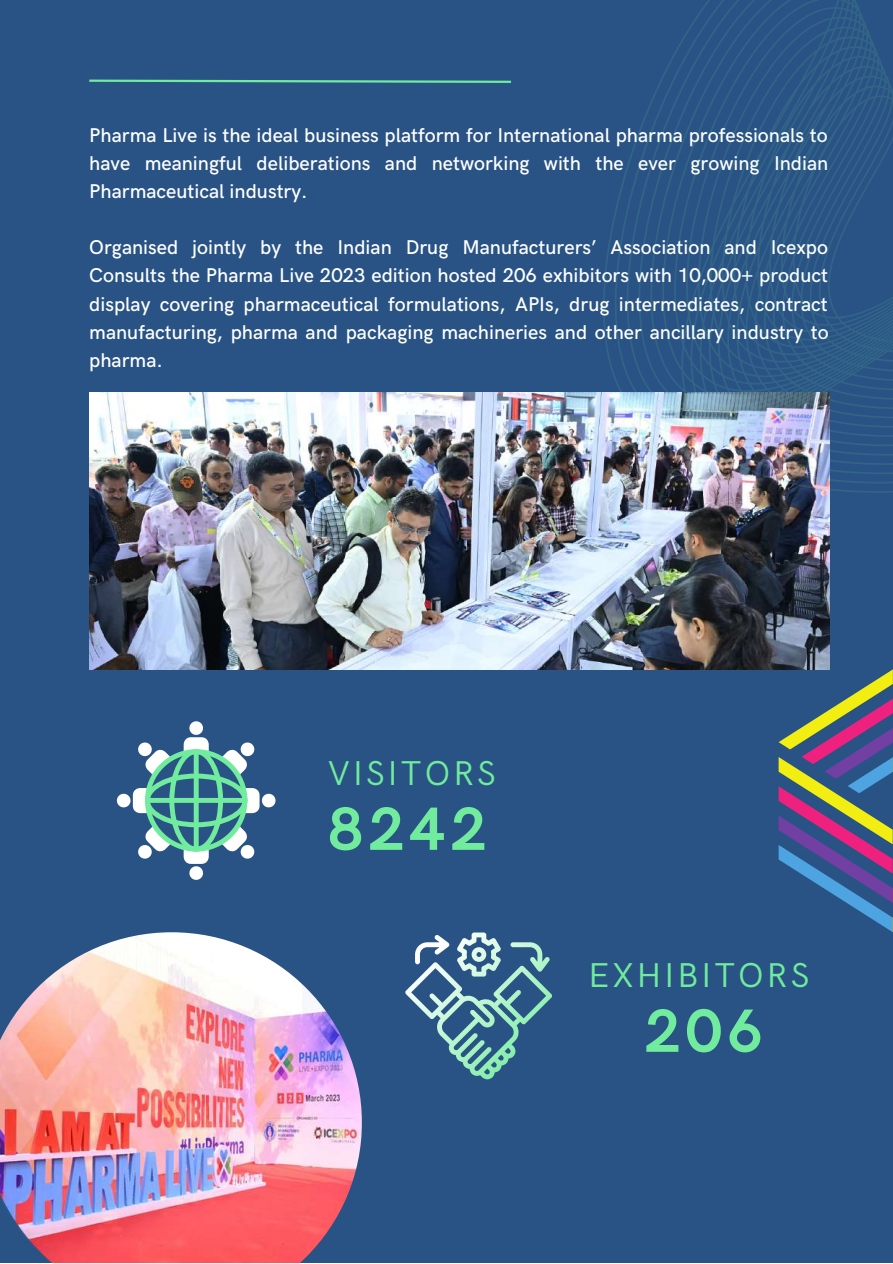
<style>
.page{position:relative;width:893px;height:1264px;background:#fff}
.page>*{position:absolute;margin:0;border:0;box-sizing:border-box;transform-origin:0 0}
.t1{font:700 61.2px "HK Grotesk";letter-spacing:.09em;color:#71eb9d}
.t2{font:34.5px "HK Grotesk";letter-spacing:.09em;color:#71eb9d}
.t3{font:500 19.95px/28px "HK Grotesk";color:#fff;text-align:justify}
</style>
<div class="page">
<div style="left:0;top:0;width:892px;height:1262px;background:#295384"></div>
<svg style="left:89px;top:79px;width:367px;height:4px"></svg>
<img style="left:89px;top:393px;width:367px;height:276px">
<img style="left:456px;top:0;width:436px;height:670px">
<svg style="left:405px;top:932px;width:147px;height:147px"></svg>
<svg style="left:117px;top:721px;width:158px;height:158px"></svg>
<div style="left:194px;top:749px;width:5px;height:102px;background:#71eb9d;border-radius:2px"></div>
<hr style="left:145px;top:798px;width:102px;height:4px;background:#71eb9d;border-radius:2px">
<svg style="left:778px;top:669px;width:114px;height:263px"></svg>
<img style="left:0;top:932px;width:362px;height:330px">
<p class="t3" style="left:89px;top:122px;width:740px">Pharma Live is the ideal business platform for International pharma professionals to have meaningful deliberations and networking with the ever growing Indian Pharmaceutical industry.</p>
<p class="t3" style="left:89px;top:234px;width:741px">Organised jointly by the Indian Drug Manufacturers’ Association and Icexpo Consults the Pharma Live 2023 edition hosted 206 exhibitors with 10,000+ product display covering pharmaceutical formulations, APIs, drug intermediates, contract manufacturing, pharma and packaging machineries and other ancillary industry to pharma.</p>
<h2 class="t2" style="left:328px;top:753px;width:170px">VISITORS</h2>
<h1 class="t1" style="left:328px;top:794px;width:160px">8242</h1>
<h2 class="t2" style="left:588px;top:955px;width:222px">EXHIBITORS</h2>
<h1 class="t1" style="left:645px;top:996px;width:119px">206</h1>
</div>
